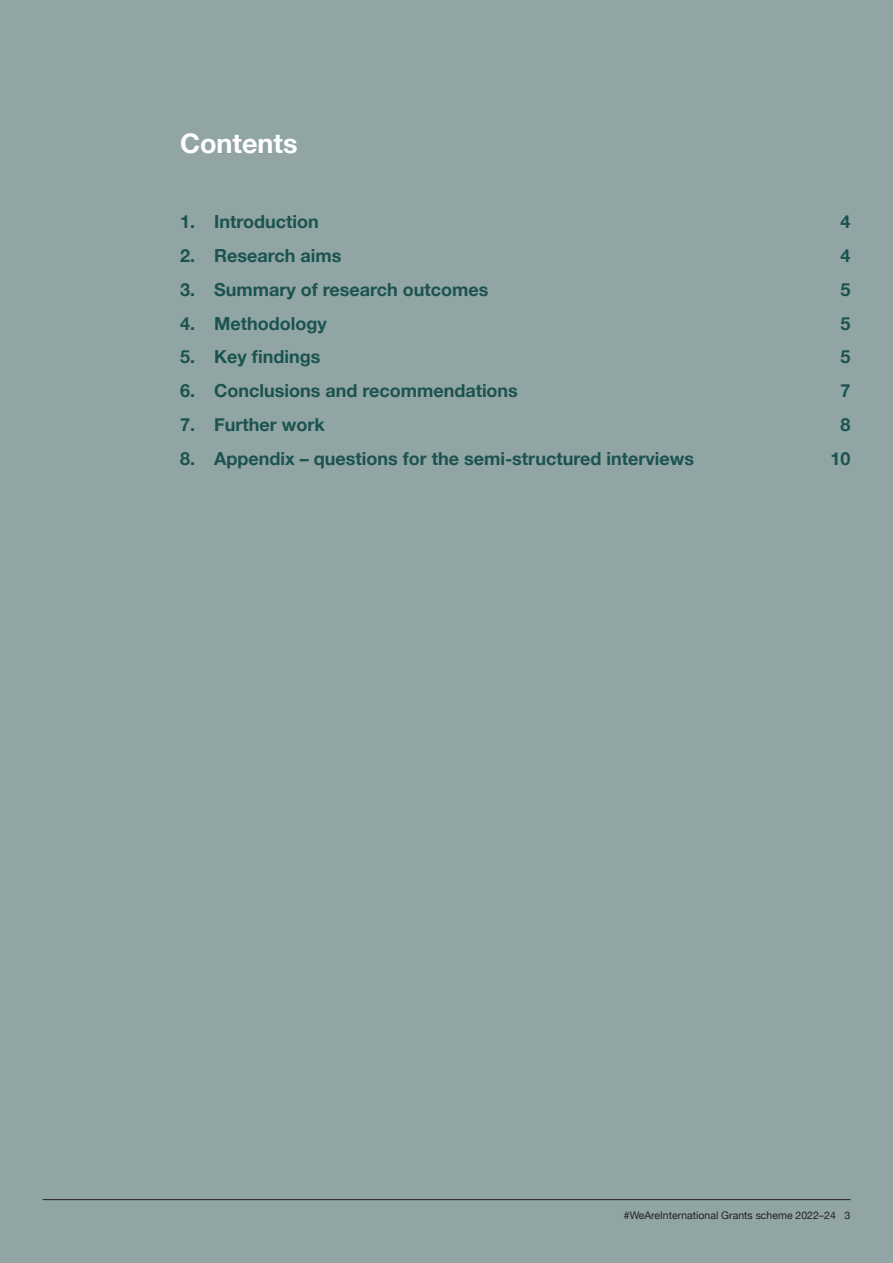
<style>
.page{position:relative;width:893px;height:1263px;background:#91a5a4}
.page>*{position:absolute;margin:0;border:0;box-sizing:border-box;transform-origin:0 0}
.t1{font:700 27px "Helvetica Neue";color:#fff}
.t2{font:700 18px "Helvetica Neue";color:#1b5351}
.t3{font:10.5px "Helvetica Neue";color:#231f20}
</style>
<div class="page">
<hr style="left:43px;top:1199px;width:807px;height:1px;background:#231f20">
<p class="t1" style="left:180px;top:122px;width:119px">Contents</p>
<p class="t2" style="left:180px;top:208px;width:140px">1. Introduction</p>
<p class="t2" style="left:840px;top:208px;width:12px">4</p>
<p class="t2" style="left:180px;top:242px;width:163px">2. Research aims</p>
<p class="t2" style="left:840px;top:242px;width:12px">4</p>
<p class="t2" style="left:180px;top:275px;width:310px">3. Summary of research outcomes</p>
<p class="t2" style="left:840px;top:275px;width:12px">5</p>
<p class="t2" style="left:180px;top:309px;width:148px">4. Methodology</p>
<p class="t2" style="left:840px;top:309px;width:12px">5</p>
<p class="t2" style="left:180px;top:343px;width:142px">5. Key findings</p>
<p class="t2" style="left:840px;top:343px;width:12px">5</p>
<p class="t2" style="left:180px;top:377px;width:339px">6. Conclusions and recommendations</p>
<p class="t2" style="left:840px;top:377px;width:12px">7</p>
<p class="t2" style="left:180px;top:410px;width:146px">7. Further work</p>
<p class="t2" style="left:840px;top:410px;width:12px">8</p>
<p class="t2" style="left:180px;top:444px;width:515px">8. Appendix – questions for the semi-structured interviews</p>
<p class="t2" style="left:830px;top:444px;width:22px">10</p>
<p class="t3" style="left:624px;top:1208px;width:228px">#WeAreInternational Grants scheme 2022–24 3</p>
</div>
